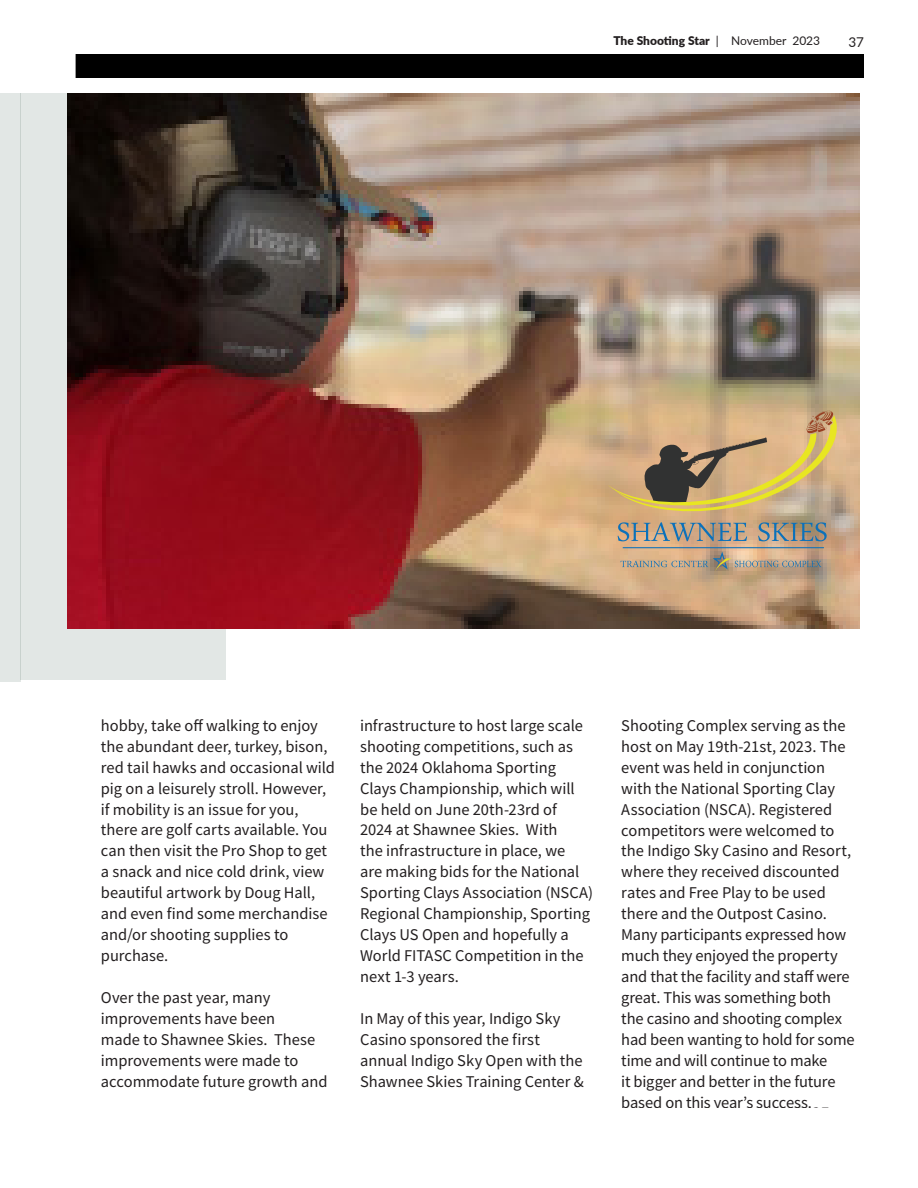
<style>
.page{position:relative;width:918px;height:1188px;background:#fff}
.page>*{position:absolute;margin:0;border:0;box-sizing:border-box;transform-origin:0 0}
.t1{font:16.5px/21px "Source Sans Pro";letter-spacing:-.005em;color:#231f20}
.t2{font:13.5px "Lato";color:#231f20}
.t3{font:900 12px "Lato";color:#231f20}
.s1{font-weight:400}
</style>
<div class="page">
<div style="left:76px;top:54px;width:788px;height:24px;background:#000"></div>
<div style="left:0;top:94px;width:20px;height:588px;background:#e2e7e5"></div>
<div style="left:20px;top:94px;width:206px;height:586px;background:#e2e7e5"></div>
<img style="left:67px;top:94px;width:793px;height:535px">
<svg style="left:608px;top:411px;width:229px;height:105px;background:#c2a474"></svg>
<svg style="left:621px;top:551px;width:200px;height:20px;background:#bfa68a"></svg>
<svg style="left:618px;top:522px;width:129px;height:19px;background:#9d9990"></svg>
<svg style="left:758px;top:522px;width:69px;height:19px"></svg>
<hr style="left:623px;top:547px;width:201px;height:1px;background:#0c71ba">
<p class="t3" style="left:613px;top:32px;width:208px">The Shooting Star <span class="s1">| November 2023</span></p>
<p class="t2" style="left:848px;top:32px;width:17px">37</p>
<p class="t1" style="left:101px;top:715px;width:236px">hobby, take off walking to enjoy the abundant deer, turkey, bison, red tail hawks and occasional wild pig on a leisurely stroll. However, if mobility is an issue for you, there are golf carts available. You can then visit the Pro Shop to get a snack and nice cold drink, view beautiful artwork by Doug Hall, and even find some merchandise and/or shooting supplies to purchase.</p>
<p class="t1" style="left:101px;top:987px;width:228px">Over the past year, many improvements have been<br>made to Shawnee Skies. These improvements were made to accommodate future growth and</p>
<p class="t1" style="left:360px;top:715px;width:235px">infrastructure to host large scale shooting competitions, such as the 2024 Oklahoma Sporting<br>Clays Championship, which will be held on June 20th-23rd of<br>2024 at Shawnee Skies. With<br>the infrastructure in place, we<br>are making bids for the National<br>Sporting Clays Association (NSCA)<br>Regional Championship, Sporting<br>Clays US Open and hopefully a<br>World FITASC Competition in the next 1-3 years.</p>
<p class="t1" style="left:360px;top:1008px;width:225px">In May of this year, Indigo Sky<br>Casino sponsored the first annual Indigo Sky Open with the<br>Shawnee Skies Training Center &amp;</p>
<p class="t1" style="left:621px;top:715px;width:235px">Shooting Complex serving as the host on May 19th-21st, 2023. The event was held in conjunction with the National Sporting Clay<br>Association (NSCA). Registered competitors were welcomed to the Indigo Sky Casino and Resort, where they received discounted rates and Free Play to be used there and the Outpost Casino.<br>Many participants expressed how much they enjoyed the property and that the facility and staff were great. This was something both the casino and shooting complex had been wanting to hold for some time and will continue to make<br>it bigger and better in the future based on this year’s success.</p>
</div>
